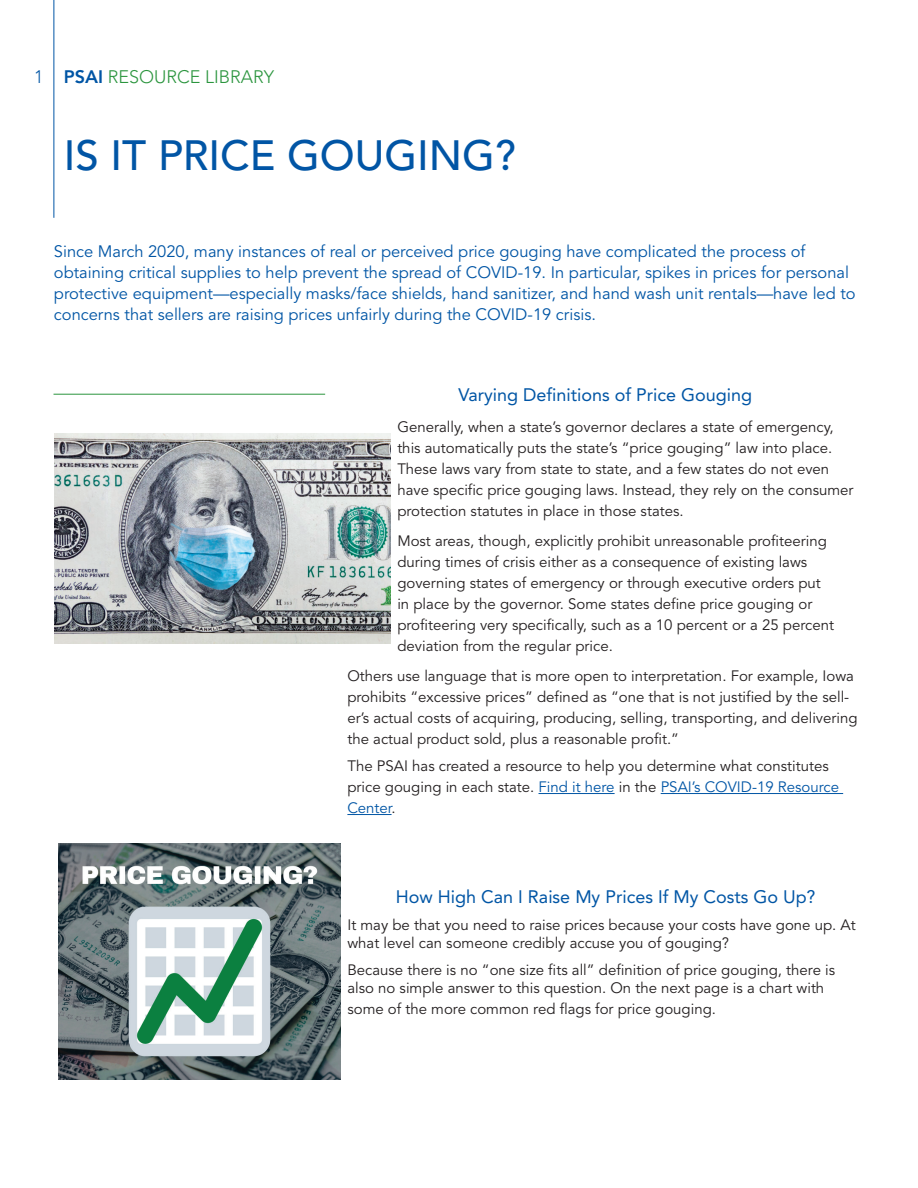
<style>
.page{position:relative;width:918px;height:1188px;background:#fff}
.page>*{position:absolute;margin:0;border:0;box-sizing:border-box;transform-origin:0 0}
.t1{font:500 42px "Avenir LT Std";color:#0155a5}
.t2{font:18px "Avenir LT Std";color:#0155a5}
.t3{font:300 18px "Avenir LT Std";color:#2b953e}
.t4{font:16.5px/21px "Avenir LT Std";color:#0155a5}
.t5{font:15px/21px "Avenir LT Std";color:#231f20}
.s1{color:#0155a5}
.s2{font-weight:800;color:#0155a5}
</style>
<div class="page">
<hr style="left:54px;top:0;width:1px;height:218px;background:#0155a5">
<img style="left:54px;top:433px;width:337px;height:211px">
<hr style="left:54px;top:394px;width:271px;height:1px;background:#2b953e">
<hr style="left:539px;top:793px;width:76px;height:1px;background:#0155a5">
<hr style="left:661px;top:793px;width:182px;height:1px;background:#0155a5">
<hr style="left:347px;top:814px;width:45px;height:1px;background:#0155a5">
<img style="left:59px;top:844px;width:282px;height:236px">
<p class="t3" style="left:34px;top:66px;width:241px"><span class="s1">1</span> <span class="s2">PSAI</span> RESOURCE LIBRARY</p>
<h1 class="t1" style="left:64px;top:132px;width:453px">IS IT PRICE GOUGING?</h1>
<p class="t4" style="left:54px;top:242px;width:803px">Since March 2020, many instances of real or perceived price gouging have complicated the process of obtaining critical supplies to help prevent the spread of COVID-19. In particular, spikes in prices for personal protective equipment—especially masks/face shields, hand sanitizer, and hand wash unit rentals—have led to concerns that sellers are raising prices unfairly during the COVID-19 crisis.</p>
<p class="t2" style="left:459px;top:384px;width:295px">Varying Definitions of Price Gouging</p>
<p class="t5" style="left:397px;top:417px;width:458px">Generally, when a state’s governor declares a state of emergency, this automatically puts the state’s “price gouging” law into place.<br>These laws vary from state to state, and a few states do not even have specific price gouging laws. Instead, they rely on the consumer protection statutes in place in those states.</p>
<p class="t5" style="left:397px;top:531px;width:438px">Most areas, though, explicitly prohibit unreasonable profiteering during times of crisis either as a consequence of existing laws governing states of emergency or through executive orders put in place by the governor. Some states define price gouging or profiteering very specifically, such as a 10 percent or a 25 percent deviation from the regular price.</p>
<p class="t5" style="left:347px;top:666px;width:512px">Others use language that is more open to interpretation. For example, Iowa prohibits “excessive prices” defined as “one that is not justified by the sell&shy;er’s actual costs of acquiring, producing, selling, transporting, and delivering the actual product sold, plus a reasonable profit.”</p>
<p class="t5" style="left:347px;top:756px;width:493px">The PSAI has created a resource to help you determine what constitutes price gouging in each state. <span class="s1">Find it here</span> in the <span class="s1">PSAI’s COVID-19 Resource<br>Center</span>.</p>
<p class="t2" style="left:396px;top:886px;width:421px">How High Can I Raise My Prices If My Costs Go Up?</p>
<p class="t5" style="left:347px;top:916px;width:510px;line-height:18px">It may be that you need to raise prices because your costs have gone up. At what level can someone credibly accuse you of gouging?</p>
<p class="t5" style="left:347px;top:961px;width:489px;line-height:18px">Because there is no “one size fits all” definition of price gouging, there is also no simple answer to this question. On the next page is a chart with</p>
<p class="t5" style="left:347px;top:999px;width:370px">some of the more common red flags for price gouging.</p>
</div>
